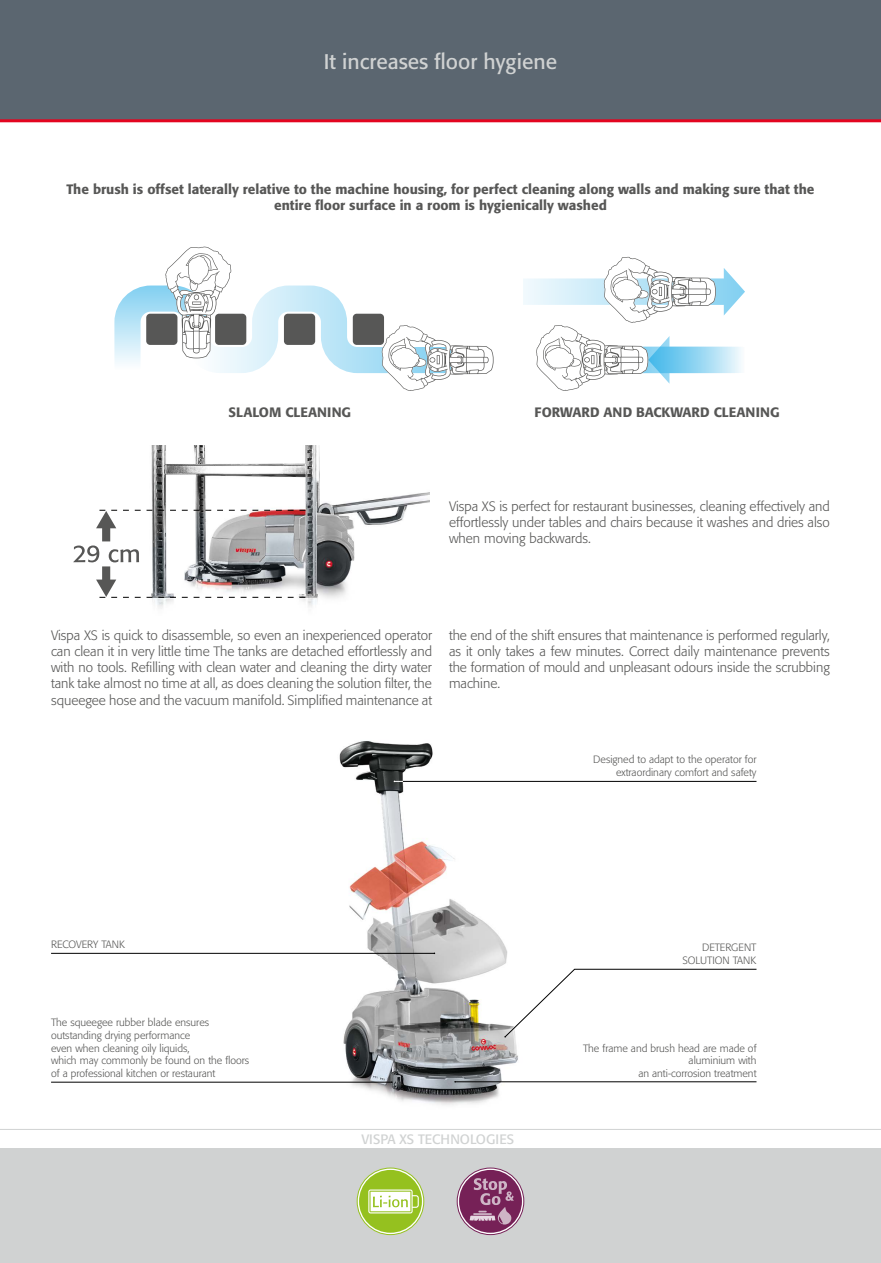
<style>
.page{position:relative;width:881px;height:1263px;background:#fff}
.page>*{position:absolute;margin:0;border:0;box-sizing:border-box;transform-origin:0 0}
.t1{font:21px "Formata";color:#d0d2d2}
.t2{font:300 13.5px/16.2px "Formata";color:#575756;text-align:justify}
.t3{font:500 13.5px/16.2px "Formata";color:#575756;text-align:center}
.t4{font:13.5px "Formata";color:#d0d2d2}
.t5{font:300 10.5px/12.6px "Formata";color:#575756;text-align:right}
</style>
<div class="page">
<div style="left:0;top:1148px;width:880px;height:115px;background:#d0d2d2"></div>
<hr style="left:0;top:1129px;width:880px;height:1px;background:#d0d2d2">
<svg style="left:457px;top:1168px;width:66px;height:66px"></svg>
<div style="left:456px;top:1167px;width:68px;height:68px;border:1px solid #762157;border-radius:50%"></div>
<div style="left:459px;top:1170px;width:62px;height:63px;background:#762157;border-radius:50%"></div>
<svg style="left:469px;top:1178px;width:44px;height:46px"></svg>
<svg style="left:357px;top:1168px;width:66px;height:66px"></svg>
<div style="left:356px;top:1167px;width:68px;height:68px;border:1px solid #95c11f;border-radius:50%"></div>
<div style="left:359px;top:1170px;width:63px;height:63px;background:#95c11f;border-radius:50%"></div>
<svg style="left:368px;top:1189px;width:50px;height:24px"></svg>
<svg style="left:114px;top:247px;width:379px;height:144px"></svg>
<svg style="left:523px;top:257px;width:221px;height:134px"></svg>
<img style="left:99px;top:445px;width:330px;height:164px">
<svg style="left:73px;top:510px;width:232px;height:88px"></svg>
<img style="left:308px;top:741px;width:264px;height:364px">
<div style="left:0;top:0;width:880px;height:121px;background:#5b6670"></div>
<hr style="left:0;top:119px;width:880px;height:3px;background:#e30520">
<hr style="left:51px;top:953px;width:383px;height:1px;background:#000">
<hr style="left:51px;top:1082px;width:340px;height:1px;background:#000">
<hr style="left:455px;top:1081px;width:301px;height:1px;background:#000">
<svg style="left:504px;top:969px;width:252px;height:68px"></svg>
<hr style="left:403px;top:781px;width:353px;height:1px;background:#000">
<h1 class="t1" style="left:323px;top:49px;width:235px">It increases floor hygiene</h1>
<p class="t3" style="left:66px;top:181px;width:749px">The brush is offset laterally relative to the machine housing, for perfect cleaning along walls and making sure that the entire floor surface in a room is hygienically washed</p>
<p class="t3" style="left:228px;top:404px;width:124px">SLALOM CLEANING</p>
<p class="t3" style="left:534px;top:404px;width:246px">FORWARD AND BACKWARD CLEANING</p>
<p class="t2" style="left:449px;top:498px;width:382px">Vispa XS is perfect for restaurant businesses, cleaning effectively and effortlessly under tables and chairs because it washes and dries also when moving backwards.</p>
<p class="t2" style="left:51px;top:627px;width:382px">Vispa XS is quick to disassemble, so even an inexperienced operator can clean it in very little time The tanks are detached effortlessly and with no tools. Refilling with clean water and cleaning the dirty water tank take almost no time at all, as does cleaning the solution filter, the squeegee hose and the vacuum manifold. Simplified maintenance at</p>
<p class="t2" style="left:449px;top:627px;width:382px">the end of the shift ensures that maintenance is performed regularly, as it only takes a few minutes. Correct daily maintenance prevents the formation of mould and unpleasant odours inside the scrubbing machine.</p>
<p class="t5" style="left:51px;top:938px;width:75px">RECOVERY TANK</p>
<p class="t5" style="left:51px;top:1016px;width:200px;text-align:left">The squeegee rubber blade ensures outstanding drying performance<br>even when cleaning oily liquids,<br>which may commonly be found on the floors of a professional kitchen or restaurant</p>
<p class="t4" style="left:361px;top:1130px;width:154px">VISPA XS TECHNOLOGIES</p>
<p class="t5" style="left:593px;top:753px;width:165px">Designed to adapt to the operator for extraordinary comfort and safety</p>
<p class="t5" style="left:682px;top:941px;width:75px">DETERGENT<br>SOLUTION TANK</p>
<p class="t5" style="left:583px;top:1042px;width:175px">The frame and brush head are made of aluminium with<br>an anti-corrosion treatment</p>
</div>
